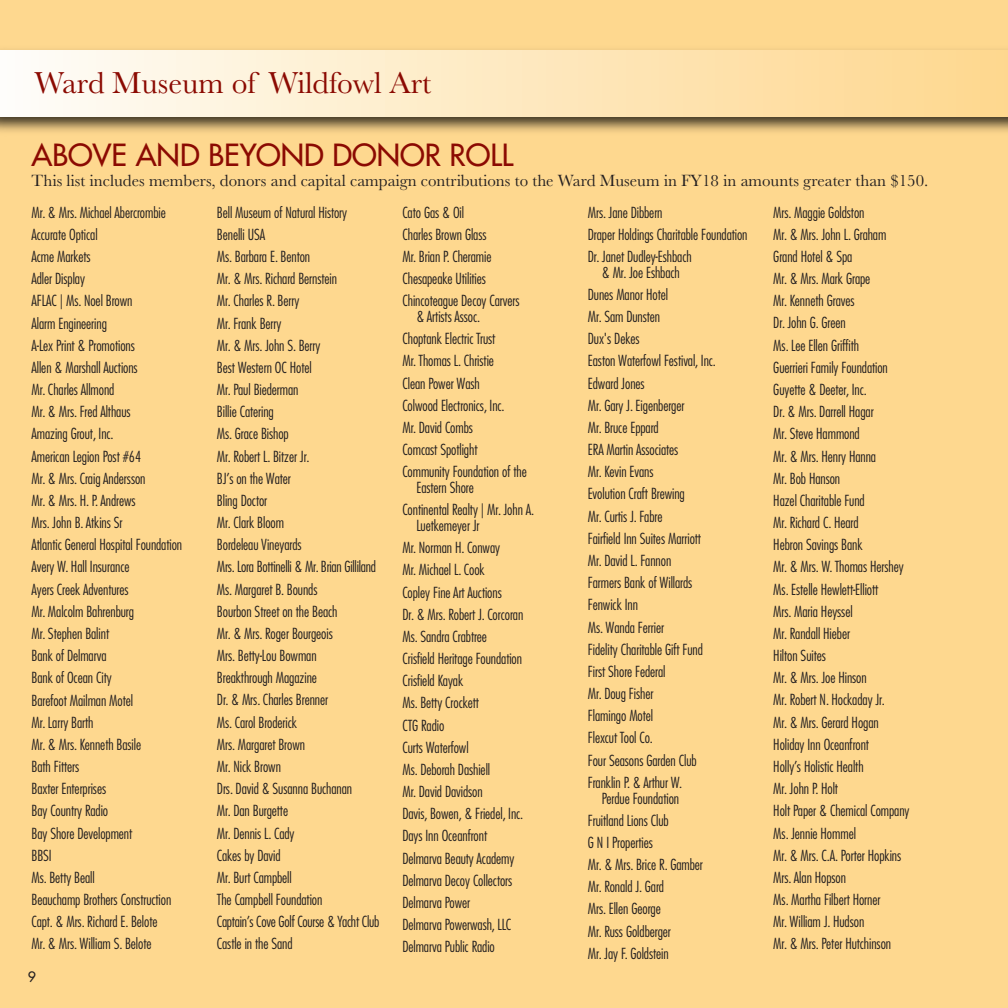
<style>
.page{position:relative;width:1008px;height:1008px;background:#fed88f}
.page>*{position:absolute;margin:0;border:0;box-sizing:border-box;transform-origin:0 0}
.t1{font:31.5px "Baskerville";color:#8b0a02}
.t2{font:500 29.75px "Futura Com";color:#8b0a02}
.t3{font:16.97px "Baskerville";color:#231f20}
.t4{font:300 condensed 14.88px/22.2px "Futura Com";letter-spacing:-.005em;color:#231f20}
.t5{font:500 14px "Futura Com";color:#231f20}
</style>
<div class="page">
<img style="left:0;top:50px;width:1008px;height:82px">
<div style="left:0;top:51px;width:1008px;height:65px;background:linear-gradient(to right,#fefdf9,#fed78d)"></div>
<h1 class="t1" style="left:35px;top:72px;width:398px">Ward Museum of Wildfowl Art</h1>
<h2 class="t2" style="left:32px;top:133px;width:483px">ABOVE AND BEYOND DONOR ROLL</h2>
<p class="t4" style="left:31px;top:201px;width:152px">Mr. &amp; Mrs. Michael Abercrombie<br>Accurate Optical<br>Acme Markets<br>Adler Display<br>AFLAC | Ms. Noel Brown<br>Alarm Engineering<br>A-Lex Print &amp; Promotions<br>Allen &amp; Marshall Auctions<br>Mr. Charles Allmond<br>Mr. &amp; Mrs. Fred Althaus<br>Amazing Grout, Inc.<br>American Legion Post #64<br>Mr. &amp; Mrs. Craig Andersson<br>Mr. &amp; Mrs. H. P.Andrews<br>Mrs. John B.Atkins Sr<br>Atlantic General Hospital Foundation<br>Avery W. Hall Insurance<br>Ayers Creek Adventures<br>Mr. Malcolm Bahrenburg<br>Mr. Stephen Balint<br>Bank of Delmarva<br>Bank of Ocean City<br>Barefoot Mailman Motel<br>Mr. Larry Barth<br>Mr. &amp; Mrs. Kenneth Basile<br>Bath Fitters<br>Baxter Enterprises<br>Bay Country Radio<br>Bay Shore Development<br>BBSI<br>Ms. Betty Beall<br>Beauchamp Brothers Construction<br>Capt. &amp; Mrs. Richard E. Belote<br>Mr. &amp; Mrs. William S. Belote</p>
<p class="t4" style="left:217px;top:201px;width:164px">Bell Museum of Natural History<br>Benelli USA<br>Ms. Barbara E. Benton<br>Mr. &amp; Mrs. Richard Bernstein<br>Mr. Charles R. Berry<br>Mr. Frank Berry<br>Mr. &amp; Mrs. John S. Berry<br>Best Western OC Hotel<br>Mr. Paul Biederman<br>Billie Catering<br>Ms. Grace Bishop<br>Mr. Robert L. Bitzer Jr.<br>BJ’s on the Water<br>Bling Doctor<br>Mr. Clark Bloom<br>Bordeleau Vineyards<br>Mrs. Lora Bottinelli &amp; Mr. Brian Gilliland<br>Ms. Margaret B. Bounds<br>Bourbon Street on the Beach<br>Mr. &amp; Mrs. Roger Bourgeois<br>Mrs. Betty-Lou Bowman<br>Breakthrough Magazine<br>Dr. &amp; Mrs. Charles Brenner<br>Ms. Carol Broderick<br>Mrs. Margaret Brown<br>Mr. Nick Brown<br>Drs. David &amp; Susanna Buchanan<br>Mr. Dan Burgette<br>Mr. Dennis L. Cady<br>Cakes by David<br>Mr. Burt Campbell<br>The Campbell Foundation<br>Captain’s Cove Golf Course &amp; Yacht Club<br>Castle in the Sand</p>
<p class="t4" style="left:402px;top:201px;width:119px">Cato Gas &amp; Oil<br>Charles Brown Glass<br>Mr. Brian P. Cheramie<br>Chesapeake Utilities<br>Chincoteague Decoy Carvers</p>
<p class="t3" style="left:31px;top:174px;width:898px">This list includes members, donors and capital campaign contributions to the Ward Museum in FY18 in amounts greater than $150.</p>
<p class="t4" style="left:773px;top:201px;width:138px">Mrs. Maggie Goldston<br>Mr. &amp; Mrs. John L. Graham<br>Grand Hotel &amp; Spa<br>Mr. &amp; Mrs. Mark Grape<br>Mr. Kenneth Graves<br>Dr. John G. Green<br>Ms. Lee Ellen Griffith<br>Guerrieri Family Foundation<br>Guyette &amp; Deeter, Inc.<br>Dr. &amp; Mrs. Darrell Hagar<br>Mr. Steve Hammond<br>Mr. &amp; Mrs. Henry Hanna<br>Mr. Bob Hanson<br>Hazel Charitable Fund<br>Mr. Richard C. Heard<br>Hebron Savings Bank<br>Mr. &amp; Mrs. W.Thomas Hershey<br>Ms. Estelle Hewlett-Elliott<br>Mrs. Maria Heyssel<br>Mr. Randall Hieber<br>Hilton Suites<br>Mr. &amp; Mrs. Joe Hinson<br>Mr. Robert N. Hockaday Jr.<br>Mr. &amp; Mrs. Gerard Hogan<br>Holiday Inn Oceanfront<br>Holly’s Holistic Health<br>Mr. John P. Holt<br>Holt Paper &amp; Chemical Company<br>Ms. Jennie Hommel<br>Mr. &amp; Mrs. C.A. Porter Hopkins<br>Mrs.Alan Hopson<br>Ms. Martha Filbert Horner<br>Mr. William J. Hudson<br>Mr. &amp; Mrs. Peter Hutchinson</p>
<p class="t4" style="left:588px;top:201px;width:161px">Mrs. Jane Dibbern<br>Draper Holdings Charitable Foundation<br>Dr. Janet Dudley-Eshbach</p>
<p class="t4" style="left:588px;top:261px;width:130px;text-indent:14px">&amp; Mr. Joe Eshbach<br>Dunes Manor Hotel<br>Mr. Sam Dunsten<br>Dux's Dekes<br>Easton Waterfowl Festival, Inc.<br>Edward Jones<br>Mr. Gary J. Eigenberger<br>Mr. Bruce Eppard<br>ERA Martin Associates<br>Mr. Kevin Evans<br>Evolution Craft Brewing<br>Mr. Curtis J. Fabre<br>Fairfield Inn Suites Marriott<br>Mr. David L. Fannon<br>Farmers Bank of Willards<br>Fenwick Inn<br>Ms. Wanda Ferrier<br>Fidelity Charitable Gift Fund<br>First Shore Federal<br>Mr. Doug Fisher<br>Flamingo Motel<br>Flexcut Tool Co.<br>Four Seasons Garden Club<br>Franklin P. &amp; Arthur W.</p>
<p class="t4" style="left:588px;top:787px;width:117px;text-indent:14px">Perdue Foundation<br>Fruitland Lions Club<br>G N I Properties<br>Mr. &amp; Mrs. Brice R. Gamber<br>Mr. Ronald J. Gard<br>Mrs. Ellen George<br>Mr. Russ Goldberger<br>Mr. Jay F. Goldstein</p>
<p class="t4" style="left:402px;top:305px;width:126px;text-indent:14px">&amp; Artists Assoc.<br>Choptank Electric Trust<br>Mr.Thomas L. Christie<br>Clean Power Wash<br>Colwood Electronics, Inc.<br>Mr. David Combs<br>Comcast Spotlight<br>Community Foundation of the</p>
<p class="t4" style="left:402px;top:476px;width:133px;text-indent:14px">Eastern Shore<br>Continental Realty | Mr. John A.</p>
<p class="t4" style="left:402px;top:514px;width:122px;text-indent:14px">Luetkemeyer Jr<br>Mr. Norman H. Conway<br>Mr. Michael L. Cook<br>Copley Fine Art Auctions<br>Dr. &amp; Mrs. Robert J. Corcoran<br>Ms. Sandra Crabtree<br>Crisfield Heritage Foundation<br>Crisfield Kayak<br>Ms. Betty Crockett<br>CTG Radio<br>Curts Waterfowl<br>Ms. Deborah Dashiell<br>Mr. David Davidson<br>Davis, Bowen, &amp; Friedel, Inc.<br>Days Inn Oceanfront<br>Delmarva Beauty Academy<br>Delmarva Decoy Collectors<br>Delmarva Power<br>Delmarva Powerwash, LLC<br>Delmarva Public Radio</p>
<p class="t5" style="left:28px;top:966px;width:10px">9</p>
</div>
